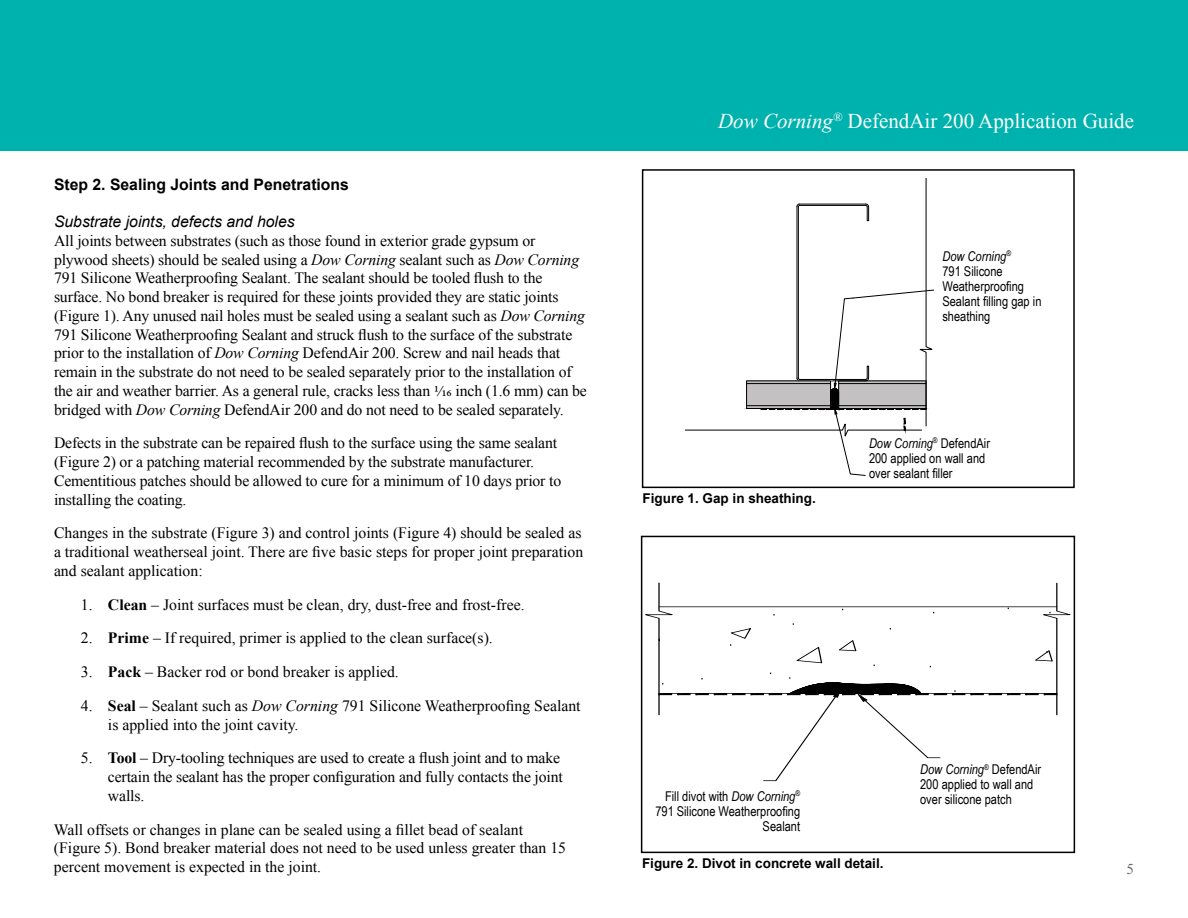
<style>
.page{position:relative;width:1188px;height:918px;background:#fff}
.page>*{position:absolute;margin:0;border:0;box-sizing:border-box;transform-origin:0 0}
.t1{font:21px "Times New Roman";color:#fff}
.t2{font:15.75px/18.8px "Times New Roman";letter-spacing:-.01em;color:#000}
.t3{font:700 15.75px "Arial";color:#000}
.t4{font:italic 15.75px "Arial";color:#000}
.t5{font:15px "Times New Roman";color:#656669}
.t6{font:13.5px/15px "Arial Narrow";color:#000}
.t7{font:700 13.5px "Arial";color:#000}
.s1{font-style:italic}
.s2{font-family:"Minion Pro"}
.s3{font-weight:700}
</style>
<div class="page">
<div style="left:0;top:0;width:1188px;height:151px;background:#00b2ad"></div>
<div style="left:641px;top:536px;width:434px;height:317px;border:2px solid #000"></div>
<svg style="left:686px;top:178px;width:248px;height:298px"></svg>
<div style="left:642px;top:169px;width:433px;height:319px;border:2px solid #000"></div>
<svg style="left:642px;top:582px;width:432px;height:199px"></svg>
<p class="t3" style="left:54px;top:174px;width:296px">Step 2. Sealing Joints and Penetrations</p>
<p class="t4" style="left:54px;top:211px;width:242px">Substrate joints, defects and holes</p>
<p class="t2" style="left:54px;top:231px;width:534px">All joints between substrates (such as those found in exterior grade gypsum or plywood sheets) should be sealed using a <span class="s1">Dow Corning</span> sealant such as <span class="s1">Dow Corning </span>791 Silicone Weatherproofing Sealant. The sealant should be tooled flush to the surface. No bond breaker is required for these joints provided they are static joints (Figure 1). Any unused nail holes must be sealed using a sealant such as <span class="s1">Dow Corning </span>791 Silicone Weatherproofing Sealant and struck flush to the surface of the substrate prior to the installation of <span class="s1">Dow Corning</span> DefendAir 200. Screw and nail heads that remain in the substrate do not need to be sealed separately prior to the installation of the air and weather barrier. As a general rule, cracks less than <span class="s2">1/16</span> inch (1.6 mm) can be bridged with <span class="s1">Dow Corning</span> DefendAir 200 and do not need to be sealed separately.</p>
<p class="t2" style="left:54px;top:433px;width:509px">Defects in the substrate can be repaired flush to the surface using the same sealant (Figure 2) or a patching material recommended by the substrate manufacturer.<br>Cementitious patches should be allowed to cure for a minimum of 10 days prior to installing the coating.</p>
<p class="t2" style="left:54px;top:523px;width:531px;text-align:justify">Changes in the substrate (Figure 3) and control joints (Figure 4) should be sealed as a traditional weatherseal joint. There are five basic steps for proper joint preparation and sealant application:</p>
<p class="t2" style="left:81px;top:595px;width:445px">1. <span class="s3">Clean</span> – Joint surfaces must be clean, dry, dust-free and frost-free.</p>
<p class="t2" style="left:81px;top:628px;width:413px">2. <span class="s3">Prime</span> – If required, primer is applied to the clean surface(s).</p>
<p class="t2" style="left:81px;top:662px;width:319px">3. <span class="s3">Pack</span> – Backer rod or bond breaker is applied.</p>
<p class="t2" style="left:108px;top:696px;width:474px;text-indent:-27px">4. <span class="s3">Seal</span> – Sealant such as <span class="s1">Dow Corning</span> 791 Silicone Weatherproofing Sealant is applied into the joint cavity.</p>
<p class="t2" style="left:108px;top:748px;width:456px;text-indent:-27px">5. <span class="s3">Tool</span> – Dry-tooling techniques are used to create a flush joint and to make certain the sealant has the proper configuration and fully contacts the joint walls.</p>
<p class="t2" style="left:54px;top:820px;width:514px">Wall offsets or changes in plane can be sealed using a fillet bead of sealant (Figure 5). Bond breaker material does not need to be used unless greater than 15 percent movement is expected in the joint.</p>
<h1 class="t1" style="left:718px;top:107px;width:417px"><span class="s1">Dow Corning</span><sup>®</sup> DefendAir 200 Application Guide</h1>
<p class="t6" style="left:942px;top:248px;width:101px"><span class="s1">Dow Corning</span><sup>®<br></sup>791 Silicone<br>Weatherproofing<br>Sealant filling gap in sheathing</p>
<p class="t7" style="left:643px;top:490px;width:175px">Figure 1. Gap in sheathing.</p>
<p class="t6" style="left:869px;top:435px;width:123px"><span class="s1">Dow Corning</span><sup>®</sup> DefendAir<br>200 applied on wall and over sealant filler</p>
<p class="t6" style="left:655px;top:788px;width:146px;text-align:right">Fill divot with <span class="s1">Dow Corning</span><sup>®<br></sup>791 Silicone Weatherproofing<br>Sealant</p>
<p class="t6" style="left:920px;top:761px;width:123px"><span class="s1">Dow Corning</span><sup>®</sup> DefendAir<br>200 applied to wall and over silicone patch</p>
<p class="t7" style="left:642px;top:855px;width:243px">Figure 2. Divot in concrete wall detail.</p>
<p class="t5" style="left:1126px;top:859px;width:9px">5</p>
</div>
